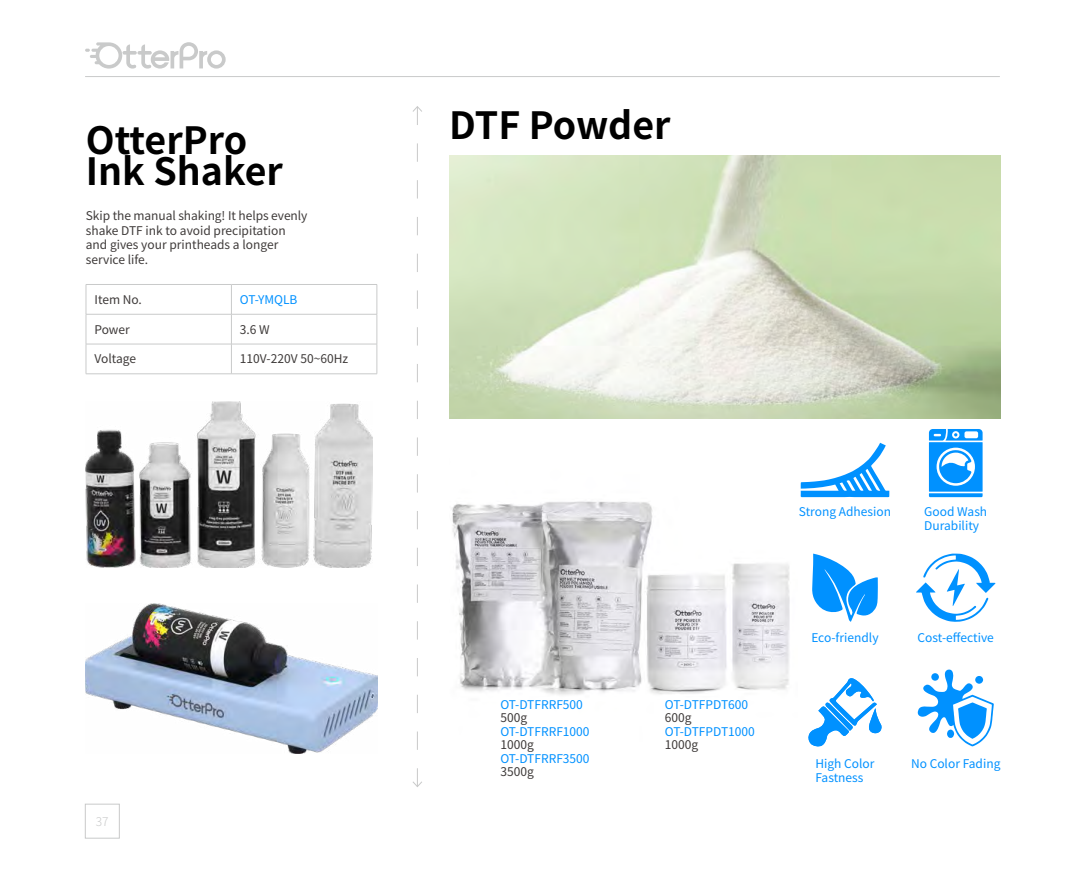
<style>
.page{position:relative;width:1085px;height:872px;background:#fff}
.page>*{position:absolute;margin:0;border:0;box-sizing:border-box;transform-origin:0 0}
.t1{font:700 37.5px/31.5px "Source Han Sans SC";color:#000}
.t2{font:12px/14.4px "Source Han Sans SC";color:#3e3a39}
.t3{font:12px/13.5px "Source Han Sans SC";color:#0091ff}
.t4{font:300 12px "Source Han Sans SC";color:#c9caca}
</style>
<div class="page">
<hr style="left:85px;top:76px;width:914px;height:1px;background:#c9caca">
<div style="left:85px;top:804px;width:34px;height:34px;border:1px solid #c9caca"></div>
<svg style="left:85px;top:42px;width:141px;height:27px"></svg>
<img style="left:452px;top:501px;width:338px;height:194px">
<img style="left:449px;top:155px;width:551px;height:264px">
<svg style="left:928px;top:429px;width:54px;height:68px"></svg>
<svg style="left:800px;top:443px;width:89px;height:54px"></svg>
<svg style="left:812px;top:553px;width:65px;height:69px"></svg>
<svg style="left:916px;top:553px;width:79px;height:69px"></svg>
<svg style="left:917px;top:669px;width:76px;height:77px"></svg>
<svg style="left:808px;top:678px;width:73px;height:69px"></svg>
<hr style="left:86px;top:284px;width:145px;height:1px;background:#c9caca">
<svg style="left:86px;top:285px;width:1px;height:29px"></svg>
<hr style="left:231px;top:284px;width:146px;height:1px;background:#c9caca">
<svg style="left:231px;top:285px;width:1px;height:29px"></svg>
<svg style="left:376px;top:285px;width:1px;height:29px"></svg>
<hr style="left:86px;top:314px;width:145px;height:1px;background:#c9caca">
<hr style="left:86px;top:314px;width:1px;height:30px;background:#c9caca">
<hr style="left:231px;top:314px;width:146px;height:1px;background:#c9caca">
<hr style="left:231px;top:314px;width:1px;height:30px;background:#c9caca">
<hr style="left:376px;top:314px;width:1px;height:30px;background:#c9caca">
<hr style="left:86px;top:344px;width:145px;height:1px;background:#c9caca">
<svg style="left:86px;top:344px;width:1px;height:29px"></svg>
<hr style="left:231px;top:344px;width:146px;height:1px;background:#c9caca">
<svg style="left:231px;top:345px;width:1px;height:28px"></svg>
<svg style="left:376px;top:344px;width:1px;height:29px"></svg>
<hr style="left:86px;top:373px;width:145px;height:1px;background:#c9caca">
<hr style="left:231px;top:373px;width:146px;height:1px;background:#c9caca">
<img style="left:86px;top:603px;width:291px;height:151px">
<img style="left:85px;top:401px;width:287px;height:167px">
<svg style="left:413px;top:106px;width:9px;height:681px"></svg>
<h1 class="t1" style="left:86px;top:125px;width:198px">OtterPro<br>Ink Shaker</h1>
<p class="t2" style="left:86px;top:209px;width:223px">Skip the manual shaking! It helps evenly shake DTF ink to avoid precipitation and gives your printheads a longer service life.</p>
<p class="t2" style="left:94px;top:292px;width:49px">Item No.</p>
<p class="t3" style="left:240px;top:293px;width:59px">OT-YMQLB</p>
<p class="t2" style="left:94px;top:322px;width:37px">Power</p>
<p class="t2" style="left:240px;top:322px;width:31px">3.6 W</p>
<p class="t2" style="left:94px;top:352px;width:43px">Voltage</p>
<p class="t2" style="left:240px;top:352px;width:110px">110V-220V 50~60Hz</p>
<p class="t4" style="left:96px;top:814px;width:14px">37</p>
<h1 class="t1" style="left:449px;top:111px;width:223px">DTF Powder</h1>
<p class="t3" style="left:500px;top:698px;width:84px">OT-DTFRRF500</p>
<p class="t2" style="left:500px;top:711px;width:28px">500g</p>
<p class="t3" style="left:500px;top:725px;width:91px">OT-DTFRRF1000</p>
<p class="t2" style="left:500px;top:738px;width:35px">1000g</p>
<p class="t3" style="left:500px;top:752px;width:91px">OT-DTFRRF3500</p>
<p class="t2" style="left:500px;top:765px;width:35px">3500g</p>
<p class="t3" style="left:664px;top:698px;width:85px">OT-DTFPDT600</p>
<p class="t2" style="left:664px;top:711px;width:28px">600g</p>
<p class="t3" style="left:664px;top:725px;width:92px">OT-DTFPDT1000</p>
<p class="t2" style="left:664px;top:738px;width:35px">1000g</p>
<p class="t3" style="left:798px;top:505px;width:94px">Strong Adhesion</p>
<p class="t3" style="left:924px;top:505px;width:64px">Good Wash<br>Durability</p>
<p class="t3" style="left:811px;top:631px;width:69px">Eco-friendly</p>
<p class="t3" style="left:917px;top:631px;width:78px">Cost-effective</p>
<p class="t3" style="left:815px;top:757px;width:61px">High Color<br>Fastness</p>
<p class="t3" style="left:910px;top:757px;width:91px">No Color Fading</p>
</div>
